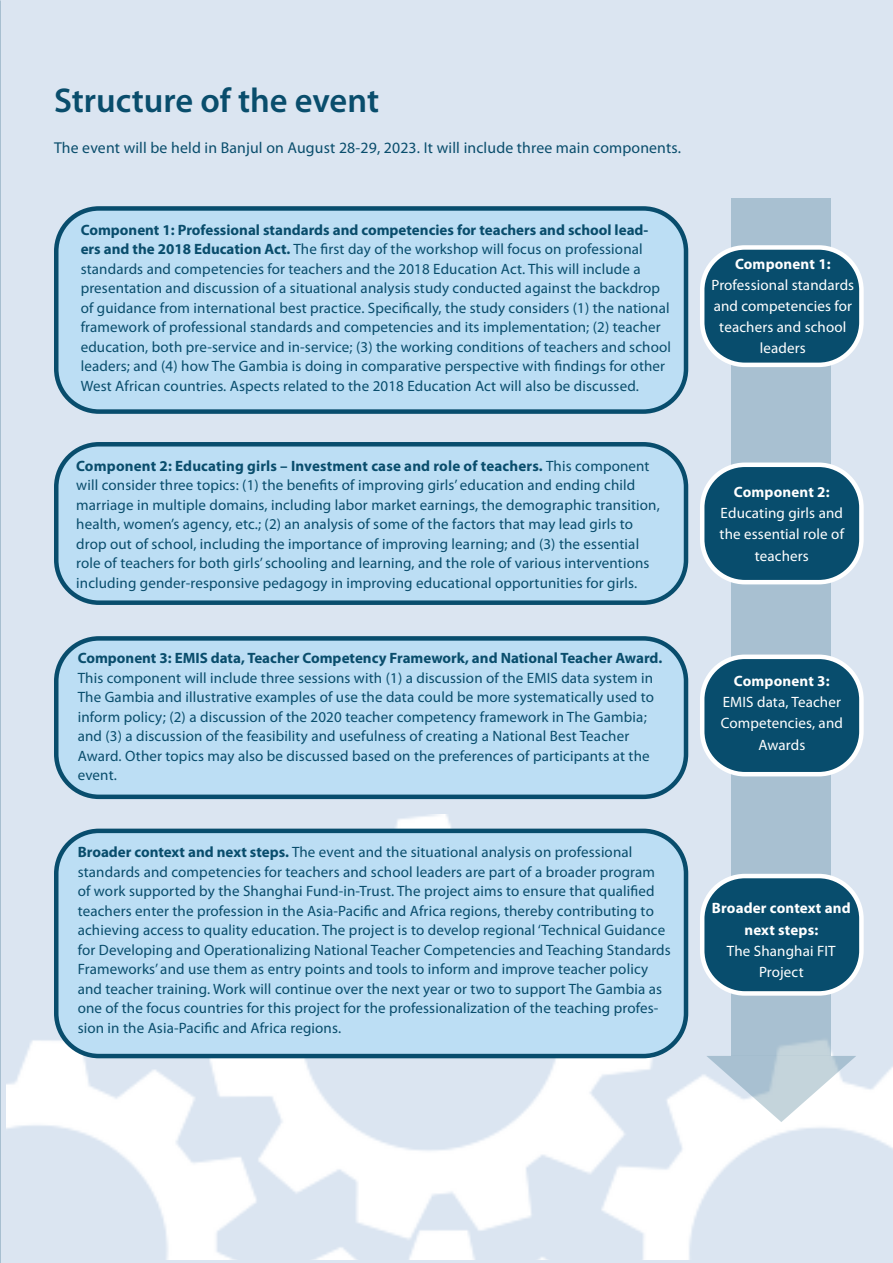
<style>
.page{position:relative;width:893px;height:1263px;background:#dbe5f1}
.page>*{position:absolute;margin:0;border:0;box-sizing:border-box;transform-origin:0 0}
.t1{font:600 34.5px "Myriad Pro";color:#094d6c}
.t2{font:15.75px "Myriad Pro";letter-spacing:.01em;color:#094d6c}
.t3{font:15px/19.5px "Myriad Pro";letter-spacing:.01em;color:#094d6c}
.t4{font:15px/21px "Myriad Pro";letter-spacing:.01em;color:#fff;text-align:center}
.t5{font:700 15px/22.5px "Myriad Pro";letter-spacing:.01em;color:#fff;text-align:center}
.s1{font-weight:700}
</style>
<div class="page">
<img style="left:6px;top:814px;width:887px;height:446px">
<div style="left:732px;top:198px;width:99px;height:857px;background:#a8c0d1"></div>
<svg style="left:706px;top:1056px;width:150px;height:66px;background:#d8e3e9"></svg>
<div style="left:56px;top:208px;width:630px;height:204px;background:#bcdef4;border-radius:43px"></div>
<div style="left:54px;top:206px;width:634px;height:208px;border:4px solid #084d6d;border-radius:43px"></div>
<div style="left:56px;top:638px;width:630px;height:159px;background:#bcdef4;border-radius:43px"></div>
<div style="left:54px;top:636px;width:634px;height:163px;border:4px solid #084d6d;border-radius:43px"></div>
<div style="left:56px;top:444px;width:630px;height:159px;background:#bcdef4;border-radius:43px"></div>
<div style="left:54px;top:442px;width:634px;height:163px;border:4px solid #084d6d;border-radius:43px"></div>
<div style="left:56px;top:831px;width:630px;height:225px;background:#bcdef4;border-radius:43px"></div>
<div style="left:54px;top:829px;width:634px;height:229px;border:4px solid #084d6d;border-radius:43px"></div>
<div style="left:702px;top:247px;width:159px;height:118px;background:#084d6d;border-radius:43px"></div>
<div style="left:700px;top:245px;width:164px;height:122px;border:4px solid #fff;border-radius:43px"></div>
<div style="left:702px;top:465px;width:159px;height:117px;background:#084d6d;border-radius:43px"></div>
<div style="left:700px;top:462px;width:164px;height:122px;border:4px solid #fff;border-radius:43px"></div>
<div style="left:702px;top:657px;width:159px;height:117px;background:#084d6d;border-radius:43px"></div>
<div style="left:700px;top:654px;width:164px;height:122px;border:4px solid #fff;border-radius:43px"></div>
<div style="left:702px;top:876px;width:159px;height:117px;background:#084d6d;border-radius:43px"></div>
<div style="left:700px;top:874px;width:164px;height:122px;border:4px solid #fff;border-radius:43px"></div>
<p class="t1" style="left:54px;top:78px;width:327px">Structure of the event</p>
<p class="t2" style="left:54px;top:138px;width:628px">The event will be held in Banjul on August 28-29, 2023. It will include three main components.</p>
<p class="t3" style="left:81px;top:220px;width:592px"><span class="s1">Component 1: Professional standards and competencies for teachers and school lead&shy;ers and the 2018 Education Act.</span> The first day of the workshop will focus on professional standards and competencies for teachers and the 2018 Education Act. This will include a presentation and discussion of a situational analysis study conducted against the backdrop of guidance from international best practice. Specifically, the study considers (1) the national framework of professional standards and competencies and its implementation; (2) teacher education, both pre-service and in-service; (3) the working conditions of teachers and school leaders; and (4) how The Gambia is doing in comparative perspective with findings for other West African countries. Aspects related to the 2018 Education Act will also be discussed.</p>
<p class="t3" style="left:76px;top:455px;width:585px"><span class="s1">Component 2: Educating girls – Investment case and role of teachers.</span> This component will consider three topics: (1) the benefits of improving girls’ education and ending child marriage in multiple domains, including labor market earnings, the demographic transition, health, women’s agency, etc.; (2) an analysis of some of the factors that may lead girls to drop out of school, including the importance of improving learning; and (3) the essential role of teachers for both girls’ schooling and learning, and the role of various interventions including gender-responsive pedagogy in improving educational opportunities for girls.</p>
<p class="t3" style="left:78px;top:648px;width:586px"><span class="s1">Component 3: EMIS data, Teacher Competency Framework, and National Teacher Award.<br></span>This component will include three sessions with (1) a discussion of the EMIS data system in The Gambia and illustrative examples of use the data could be more systematically used to inform policy; (2) a discussion of the 2020 teacher competency framework in The Gambia; and (3) a discussion of the feasibility and usefulness of creating a National Best Teacher Award. Other topics may also be discussed based on the preferences of participants at the event.</p>
<p class="t3" style="left:78px;top:842px;width:595px"><span class="s1">Broader context and next steps.</span> The event and the situational analysis on professional standards and competencies for teachers and school leaders are part of a broader program of work supported by the Shanghai Fund-in-Trust. The project aims to ensure that qualified teachers enter the profession in the Asia-Pacific and Africa regions, thereby contributing to achieving access to quality education. The project is to develop regional ‘Technical Guidance for Developing and Operationalizing National Teacher Competencies and Teaching Standards Frameworks’ and use them as entry points and tools to inform and improve teacher policy and teacher training. Work will continue over the next year or two to support The Gambia as one of the focus countries for this project for the professionalization of the teaching profes&shy;sion in the Asia-Pacific and Africa regions.</p>
<p class="t5" style="left:735px;top:252px;width:97px">Component 1:</p>
<p class="t4" style="left:711px;top:274px;width:144px">Professional standards and competencies for teachers and school leaders</p>
<p class="t4" style="left:720px;top:481px;width:126px"><span class="s1">Component 2:<br></span>Educating girls and the essential role of</p>
<p class="t4" style="left:755px;top:546px;width:56px">teachers</p>
<p class="t5" style="left:734px;top:669px;width:97px">Component 3:</p>
<p class="t4" style="left:721px;top:691px;width:124px;text-align:left">EMIS data, Teacher<br>Competencies, and</p>
<p class="t4" style="left:758px;top:735px;width:48px">Awards</p>
<p class="t5" style="left:712px;top:896px;width:140px">Broader context and next steps:</p>
<p class="t4" style="left:727px;top:940px;width:110px">The Shanghai FIT<br>Project</p>
</div>
